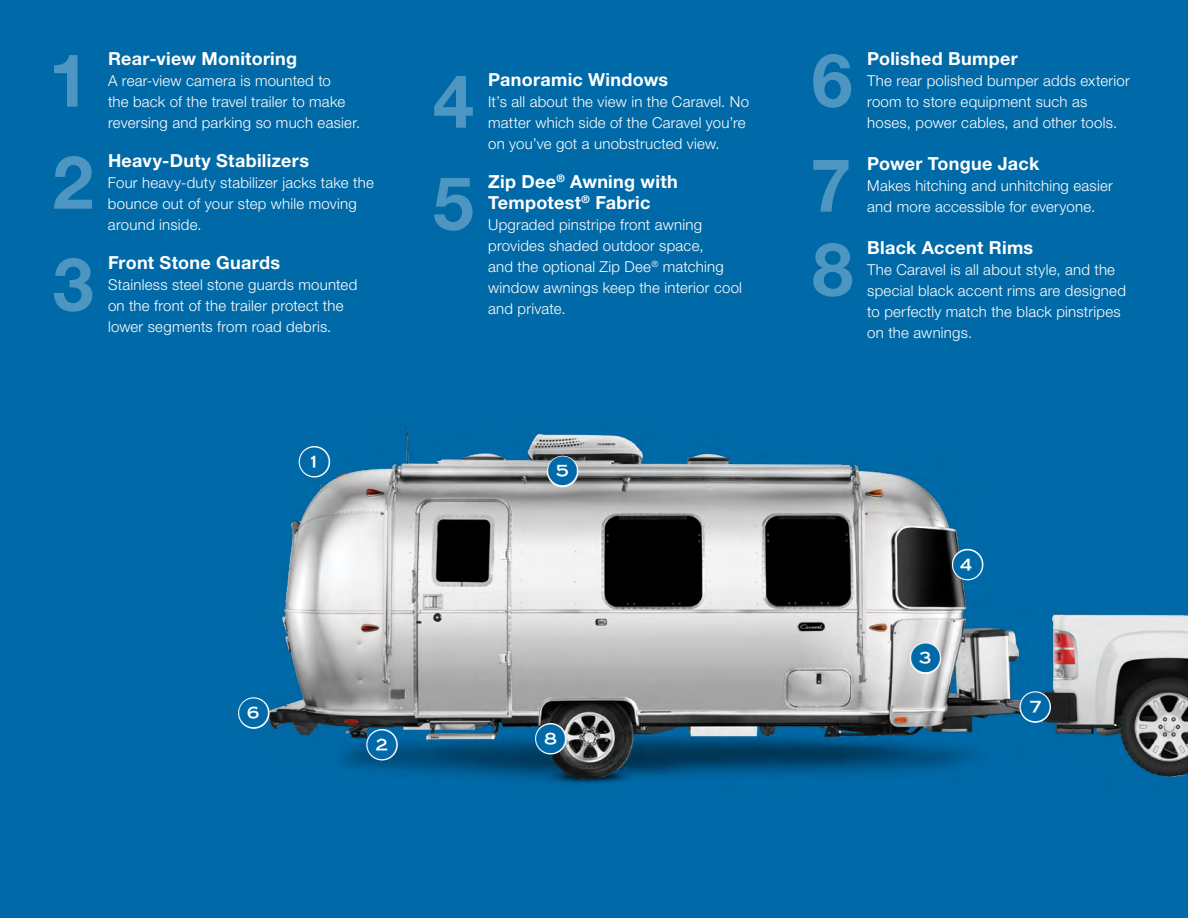
<style>
.page{position:relative;width:1188px;height:918px;background:#0069a7}
.page>*{position:absolute;margin:0;border:0;box-sizing:border-box;transform-origin:0 0}
.t1{font:700 73.8px "Helvetica Neue LT Std";color:#4d96c1}
.t2{font:700 18px/21px "Helvetica Neue LT Std";letter-spacing:.015em;color:#fff}
.t3{font:300 15px/21px "Helvetica Neue LT Std";letter-spacing:.015em;color:#fff}
</style>
<div class="page">
<img style="left:238px;top:427px;width:950px;height:357px">
<div style="left:238px;top:697px;width:32px;height:32px;border:6px solid #fff;border-radius:50%"></div>
<div style="left:1020px;top:691px;width:31px;height:32px;border:6px solid #fff;border-radius:50%"></div>
<div style="left:535px;top:723px;width:32px;height:32px;border:6px solid #fff;border-radius:50%"></div>
<div style="left:952px;top:549px;width:31px;height:31px;border:6px solid #fff;border-radius:50%"></div>
<div style="left:299px;top:446px;width:31px;height:32px;border:6px solid #fff;border-radius:50%"></div>
<div style="left:366px;top:729px;width:32px;height:31px;border:6px solid #fff;border-radius:50%"></div>
<div style="left:910px;top:643px;width:31px;height:31px;border:6px solid #fff;border-radius:50%"></div>
<div style="left:547px;top:456px;width:31px;height:31px;border:6px solid #fff;border-radius:50%"></div>
<svg style="left:239px;top:698px;width:29px;height:29px"></svg>
<svg style="left:1021px;top:692px;width:29px;height:29px"></svg>
<svg style="left:536px;top:724px;width:29px;height:29px"></svg>
<svg style="left:300px;top:447px;width:29px;height:29px"></svg>
<svg style="left:368px;top:730px;width:28px;height:29px"></svg>
<svg style="left:548px;top:457px;width:29px;height:29px"></svg>
<svg style="left:953px;top:550px;width:29px;height:29px"></svg>
<svg style="left:911px;top:644px;width:29px;height:28px"></svg>
<h1 class="t1" style="left:49px;top:35px;width:43px">1</h1>
<p class="t2" style="left:108px;top:47px;width:191px">Rear-view Monitoring</p>
<p class="t3" style="left:108px;top:70px;width:254px">A rear-view camera is mounted to<br>the back of the travel trailer to make reversing and parking so much easier.</p>
<h1 class="t1" style="left:52px;top:137px;width:43px">2</h1>
<p class="t2" style="left:108px;top:149px;width:203px">Heavy-Duty Stabilizers</p>
<p class="t3" style="left:108px;top:172px;width:267px">Four heavy-duty stabilizer jacks take the bounce out of your step while moving around inside.</p>
<h1 class="t1" style="left:53px;top:239px;width:43px">3</h1>
<p class="t2" style="left:108px;top:251px;width:174px">Front Stone Guards</p>
<p class="t3" style="left:108px;top:274px;width:251px">Stainless steel stone guards mounted on the front of the trailer protect the lower segments from road debris.</p>
<h1 class="t1" style="left:433px;top:56px;width:43px">4</h1>
<p class="t2" style="left:488px;top:68px;width:182px">Panoramic Windows</p>
<p class="t3" style="left:488px;top:91px;width:262px">It’s all about the view in the Caravel. No matter which side of the Caravel you’re on you’ve got a unobstructed view.</p>
<h1 class="t1" style="left:433px;top:158px;width:43px">5</h1>
<p class="t2" style="left:488px;top:170px;width:191px">Zip Dee<sup>®</sup> Awning with<br>Tempotest<sup>®</sup> Fabric</p>
<p class="t3" style="left:488px;top:214px;width:255px">Upgraded pinstripe front awning provides shaded outdoor space,<br>and the optional Zip Dee<sup>®</sup> matching window awnings keep the interior cool and private.</p>
<h1 class="t1" style="left:812px;top:35px;width:43px">6</h1>
<p class="t2" style="left:867px;top:47px;width:152px">Polished Bumper</p>
<p class="t3" style="left:867px;top:70px;width:264px">The rear polished bumper adds exterior room to store equipment such as hoses, power cables, and other tools.</p>
<h1 class="t1" style="left:810px;top:140px;width:43px">7</h1>
<p class="t2" style="left:867px;top:152px;width:174px">Power Tongue Jack</p>
<p class="t3" style="left:867px;top:175px;width:247px">Makes hitching and unhitching easier and more accessible for everyone.</p>
<h1 class="t1" style="left:812px;top:224px;width:43px">8</h1>
<p class="t2" style="left:867px;top:236px;width:168px">Black Accent Rims</p>
<p class="t3" style="left:867px;top:259px;width:260px">The Caravel is all about style, and the special black accent rims are designed to perfectly match the black pinstripes on the awnings.</p>
</div>
